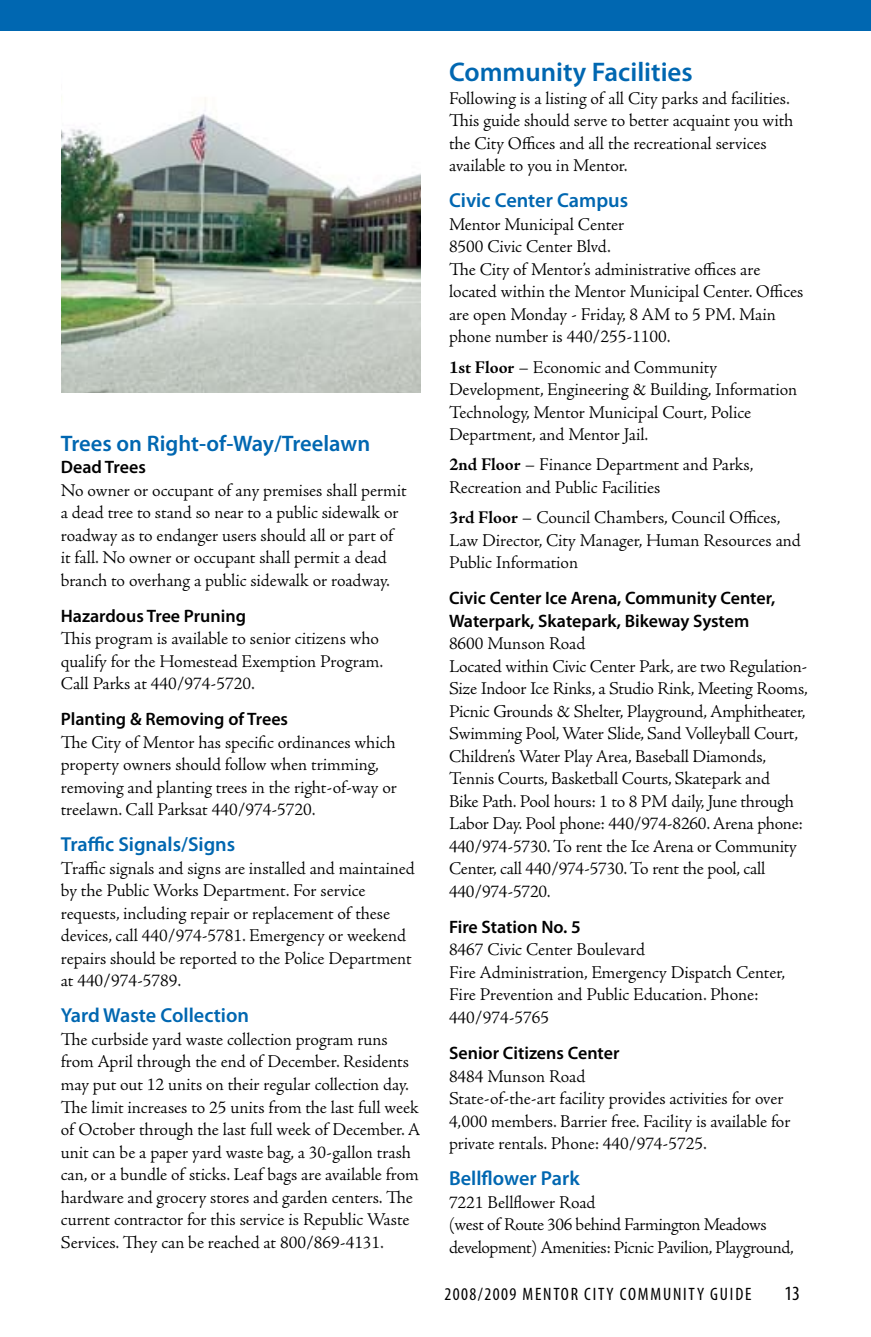
<style>
.page{position:relative;width:871px;height:1337px;background:#fff}
.page>*{position:absolute;margin:0;border:0;box-sizing:border-box;transform-origin:0 0}
.t1{font:600 27px "Myriad Pro";color:#0067b1}
.t2{font:600 22.5px "Myriad Pro";color:#0067b1}
.t3{font:600 20.25px "Myriad Pro";color:#0067b1}
.t4{font:condensed 20.25px "Myriad Pro";color:#000}
.t5{font:300 18px/22.5px "Adobe Jenson Pro";letter-spacing:-.005em;color:#000}
.t6{font:600 18px/22.5px "Myriad Pro";color:#000}
.t7{font:condensed 18px "Myriad Pro";letter-spacing:.1em;color:#000}
.s1{font-weight:700}
</style>
<div class="page">
<img style="left:62px;top:98px;width:359px;height:295px">
<div style="left:0;top:0;width:871px;height:30px;background:#0067b1"></div>
<p class="t2" style="left:61px;top:429px;width:311px">Trees on Right-of-Way/Treelawn</p>
<p class="t6" style="left:61px;top:455px;width:87px">Dead Trees</p>
<p class="t5" style="left:61px;top:479px;width:347px">No owner or occupant of any premises shall permit a dead tree to stand so near to a public sidewalk or roadway as to endanger users should all or part of it fall. No owner or occupant shall permit a dead branch to overhang a public sidewalk or roadway.</p>
<p class="t6" style="left:61px;top:604px;width:187px">Hazardous Tree Pruning</p>
<p class="t5" style="left:61px;top:628px;width:324px">This program is available to senior citizens who qualify for the Homestead Exemption Program.<br>Call Parks at 440/974-5720.</p>
<p class="t6" style="left:61px;top:707px;width:229px">Planting &amp; Removing of Trees</p>
<p class="t5" style="left:61px;top:731px;width:338px">The City of Mentor has specific ordinances which property owners should follow when trimming, removing and planting trees in the right-of-way or treelawn. Call Parksat 440/974-5720.</p>
<p class="t3" style="left:61px;top:831px;width:176px">Traffic Signals/Signs</p>
<p class="t5" style="left:61px;top:857px;width:355px">Traffic signals and signs are installed and maintained by the Public Works Department. For service requests, including repair or replacement of these devices, call 440/974-5781. Emergency or weekend repairs should be reported to the Police Department at 440/974-5789.</p>
<p class="t3" style="left:61px;top:1002px;width:190px">Yard Waste Collection</p>
<p class="t5" style="left:61px;top:1028px;width:361px">The curbside yard waste collection program runs from April through the end of December. Residents may put out 12 units on their regular collection day.<br>The limit increases to 25 units from the last full week of October through the last full week of December. A unit can be a paper yard waste bag, a 30-gallon trash can, or a bundle of sticks. Leaf bags are available from hardware and grocery stores and garden centers. The current contractor for this service is Republic Waste Services. They can be reached at 800/869-4131.</p>
<h1 class="t1" style="left:449px;top:55px;width:245px">Community Facilities</h1>
<p class="t5" style="left:449px;top:87px;width:346px">Following is a listing of all City parks and facilities.<br>This guide should serve to better acquaint you with the City Offices and all the recreational services available to you in Mentor.</p>
<p class="t3" style="left:449px;top:187px;width:181px">Civic Center Campus</p>
<p class="t5" style="left:449px;top:213px;width:356px">Mentor Municipal Center<br>8500 Civic Center Blvd.<br>The City of Mentor’s administrative offices are located within the Mentor Municipal Center. Offices are open Monday - Friday, 8 AM to 5 PM. Main phone number is 440/255-1100.</p>
<p class="t5" style="left:449px;top:356px;width:350px"><span class="s1">1st Floor</span> – Economic and Community Development, Engineering &amp; Building, Information Technology, Mentor Municipal Court, Police Department, and Mentor Jail.</p>
<p class="t5" style="left:449px;top:454px;width:306px"><span class="s1">2nd Floor</span> – Finance Department and Parks,<br>Recreation and Public Facilities</p>
<p class="t5" style="left:449px;top:507px;width:353px"><span class="s1">3rd Floor</span> – Council Chambers, Council Offices,<br>Law Director, City Manager, Human Resources and<br>Public Information</p>
<p class="t6" style="left:449px;top:586px;width:328px">Civic Center Ice Arena, Community Center,<br>Waterpark, Skatepark, Bikeway System</p>
<p class="t5" style="left:449px;top:633px;width:360px">8600 Munson Road<br>Located within Civic Center Park, are two Regulation-Size Indoor Ice Rinks, a Studio Rink, Meeting Rooms, Picnic Grounds &amp; Shelter, Playground, Amphitheater, Swimming Pool, Water Slide, Sand Volleyball Court, Children’s Water Play Area, Baseball Diamonds, Tennis Courts, Basketball Courts, Skatepark and<br>Bike Path. Pool hours: 1 to 8 PM daily, June through Labor Day. Pool phone: 440/974-8260. Arena phone:<br>440/974-5730. To rent the Ice Arena or Community Center, call 440/974-5730. To rent the pool, call 440/974-5720.</p>
<p class="t6" style="left:449px;top:915px;width:133px">Fire Station No. 5</p>
<p class="t5" style="left:449px;top:939px;width:338px">8467 Civic Center Boulevard<br>Fire Administration, Emergency Dispatch Center, Fire Prevention and Public Education. Phone:<br>440/974-5765</p>
<p class="t6" style="left:449px;top:1041px;width:172px">Senior Citizens Center</p>
<p class="t5" style="left:449px;top:1065px;width:343px">8484 Munson Road<br>State-of-the-art facility provides activities for over 4,000 members. Barrier free. Facility is available for private rentals. Phone: 440/974-5725.</p>
<p class="t3" style="left:449px;top:1165px;width:132px">Bellflower Park</p>
<p class="t5" style="left:449px;top:1191px;width:346px">7221 Bellflower Road<br>(west of Route 306 behind Farmington Meadows development) Amenities: Picnic Pavilion, Playground,</p>
<p class="t7" style="left:444px;top:1283px;width:308px">2008/2009 MENTOR CITY COMMUNITY GUIDE</p>
<p class="t4" style="left:784px;top:1281px;width:17px">13</p>
</div>
